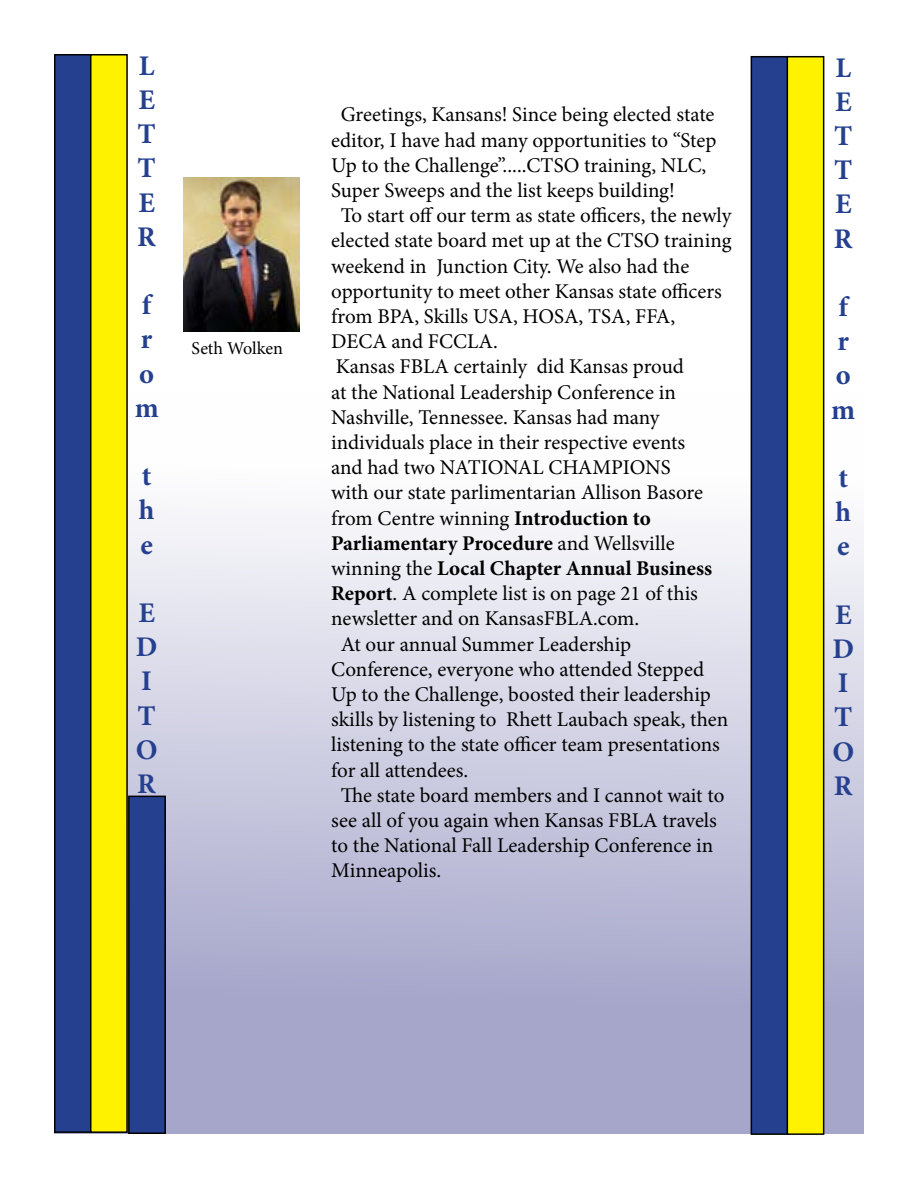
<style>
.page{position:relative;width:918px;height:1188px;background:#fff}
.page>*{position:absolute;margin:0;border:0;box-sizing:border-box;transform-origin:0 0}
.t1{font:700 28.5px/34.2px "Minion Pro";color:#25408f;text-align:justify}
.t2{font:21px "Minion Pro";color:#000}
.t3{font:700 21px "Minion Pro";color:#000}
.t4{font:18px "Minion Pro";color:#000}
.s1{font-weight:700}
.s2{font-weight:400}
</style>
<div class="page">
<div style="left:54px;top:392px;width:810px;height:742px;background:linear-gradient(to bottom,#fff,#9898c3)"></div>
<div style="left:55px;top:55px;width:36px;height:1077px;background:#25408f"></div>
<div style="left:54px;top:54px;width:38px;height:1079px;border:2px solid #000"></div>
<div style="left:91px;top:55px;width:36px;height:1077px;background:#fff200"></div>
<div style="left:90px;top:54px;width:38px;height:1079px;border:2px solid #000"></div>
<div style="left:129px;top:796px;width:36px;height:337px;background:#25408f"></div>
<div style="left:128px;top:796px;width:38px;height:338px;border:2px solid #000"></div>
<img style="left:183px;top:177px;width:117px;height:155px">
<div style="left:751px;top:57px;width:37px;height:1077px;background:#25408f"></div>
<div style="left:751px;top:56px;width:37px;height:1079px;border:2px solid #000"></div>
<div style="left:787px;top:57px;width:37px;height:1077px;background:#fff200"></div>
<div style="left:787px;top:56px;width:37px;height:1079px;border:2px solid #000"></div>
<h1 class="t1" style="left:137px;top:48px;width:20px">L E T T E R</h1>
<h1 class="t1" style="left:135px;top:288px;width:26px;text-align:left">f r o m</h1>
<h1 class="t1" style="left:139px;top:459px;width:17px">t h e</h1>
<h1 class="t1" style="left:136px;top:595px;width:23px;text-align:left">E<br>D<br>I<br>T<br>O<br>R</h1>
<p class="t4" style="left:192px;top:336px;width:93px">Seth Wolken</p>
<p class="t2" style="left:341px;top:101px;width:375px">Greetings, Kansans! Since being elected state</p>
<p class="t2" style="left:331px;top:126px;width:387px">editor, I have had many opportunities to “Step</p>
<p class="t2" style="left:331px;top:151px;width:377px">Up to the Challenge”.....CTSO training, NLC,</p>
<p class="t2" style="left:331px;top:176px;width:345px">Super Sweeps and the list keeps building!</p>
<p class="t2" style="left:341px;top:201px;width:392px">To start off our term as state officers, the newly</p>
<p class="t2" style="left:331px;top:227px;width:402px">elected state board met up at the CTSO training</p>
<p class="t2" style="left:331px;top:252px;width:360px">weekend in Junction City. We also had the</p>
<p class="t2" style="left:331px;top:277px;width:392px">opportunity to meet other Kansas state officers</p>
<p class="t2" style="left:331px;top:302px;width:346px">from BPA, Skills USA, HOSA, TSA, FFA,</p>
<p class="t2" style="left:331px;top:327px;width:168px">DECA and FCCLA.</p>
<p class="t2" style="left:336px;top:353px;width:350px">Kansas FBLA certainly did Kansas proud</p>
<p class="t2" style="left:331px;top:378px;width:346px">at the National Leadership Conference in</p>
<p class="t2" style="left:331px;top:403px;width:330px">Nashville, Tennessee. Kansas had many</p>
<p class="t2" style="left:331px;top:428px;width:356px">individuals place in their respective events</p>
<p class="t2" style="left:331px;top:453px;width:341px">and had two NATIONAL CHAMPIONS</p>
<p class="t2" style="left:331px;top:479px;width:373px">with our state parlimentarian Allison Basore</p>
<p class="t2" style="left:331px;top:504px;width:321px">from Centre winning <span class="s1">Introduction to</span></p>
<p class="t3" style="left:331px;top:528px;width:345px">Parliamentary Procedure <span class="s2">and Wellsville</span></p>
<p class="t3" style="left:331px;top:554px;width:382px"><span class="s2">winning the</span> Local Chapter Annual Business</p>
<p class="t2" style="left:331px;top:579px;width:368px"><span class="s1">Report</span>. A complete list is on page 21 of this</p>
<p class="t2" style="left:331px;top:605px;width:310px">newsletter and on KansasFBLA.com.</p>
<p class="t2" style="left:341px;top:630px;width:292px">At our annual Summer Leadership</p>
<p class="t2" style="left:331px;top:655px;width:374px">Conference, everyone who attended Stepped</p>
<p class="t2" style="left:331px;top:680px;width:381px">Up to the Challenge, boosted their leadership</p>
<p class="t2" style="left:331px;top:705px;width:399px">skills by listening to Rhett Laubach speak, then</p>
<p class="t2" style="left:331px;top:731px;width:390px">listening to the state officer team presentations</p>
<p class="t2" style="left:331px;top:756px;width:139px">for all attendees.</p>
<p class="t2" style="left:341px;top:781px;width:385px">The state board members and I cannot wait to</p>
<p class="t2" style="left:331px;top:806px;width:387px">see all of you again when Kansas FBLA travels</p>
<p class="t2" style="left:331px;top:831px;width:384px">to the National Fall Leadership Conference in</p>
<p class="t2" style="left:331px;top:857px;width:112px">Minneapolis.</p>
<h1 class="t1" style="left:834px;top:50px;width:20px">L E T T E R</h1>
<h1 class="t1" style="left:831px;top:290px;width:26px;text-align:left">f r o m</h1>
<h1 class="t1" style="left:835px;top:461px;width:17px">t h e</h1>
<h1 class="t1" style="left:832px;top:597px;width:23px;text-align:left">E<br>D<br>I<br>T<br>O<br>R</h1>
</div>
